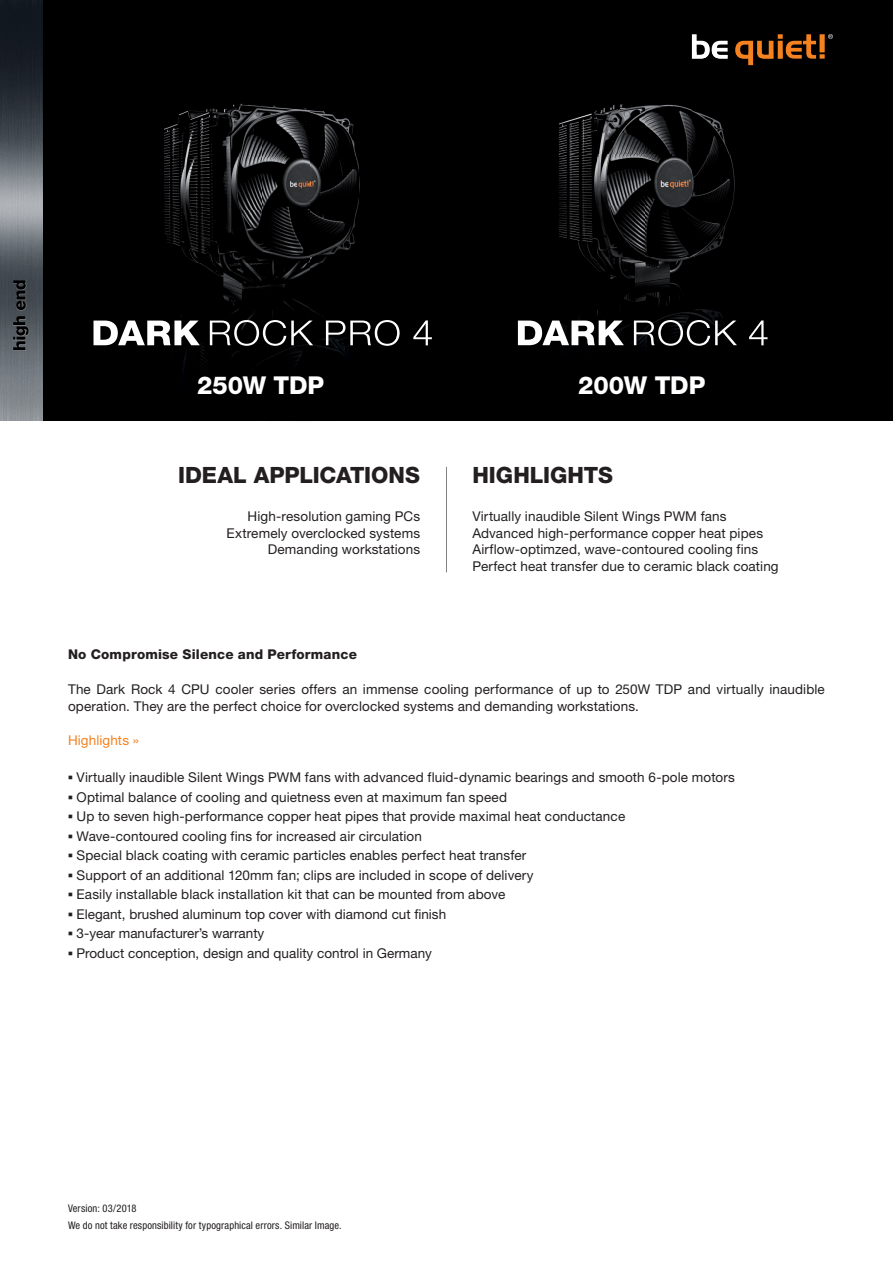
<style>
.page{position:relative;width:893px;height:1263px;background:#fff}
.page>*{position:absolute;margin:0;border:0;box-sizing:border-box;transform-origin:0 0}
.t1{font:800 24.6px "Helvetica Neue LT Pro";letter-spacing:-.005em;color:#fff}
.t2{font:800 22.5px "Helvetica Neue LT Pro";color:#231f20}
.t3{font:13.5px/16.5px "Helvetica Neue LT Pro";letter-spacing:.01em;color:#231f20}
.t4{font:800 13.5px "Helvetica Neue LT Pro";letter-spacing:.015em;color:#231f20}
.t5{font:13.5px "Helvetica Neue LT Pro";letter-spacing:.01em;color:#f58220}
.t6{font:condensed 10.5px/17.2px "Helvetica Neue LT Pro";letter-spacing:.015em;color:#231f20}
.s1{font-family:"Franklin Gothic";font-weight:500}
</style>
<div class="page">
<div style="left:0;top:0;width:893px;height:421px;background:#000001"></div>
<svg style="left:692px;top:34px;width:36px;height:18px"></svg>
<svg style="left:735px;top:34px;width:98px;height:25px"></svg>
<hr style="left:446px;top:467px;width:1px;height:105px;background:#808285">
<img style="left:118px;top:103px;width:242px;height:269px">
<svg style="left:94px;top:321px;width:106px;height:24px"></svg>
<svg style="left:210px;top:320px;width:103px;height:26px"></svg>
<svg style="left:326px;top:320px;width:74px;height:26px"></svg>
<svg style="left:413px;top:320px;width:19px;height:25px"></svg>
<img style="left:0;top:0;width:42px;height:421px">
<img style="left:517px;top:52px;width:251px;height:296px">
<img style="left:692px;top:52px;width:36px;height:7px">
<img style="left:735px;top:52px;width:52px;height:13px">
<svg style="left:518px;top:321px;width:106px;height:24px"></svg>
<svg style="left:634px;top:320px;width:103px;height:26px"></svg>
<svg style="left:749px;top:320px;width:18px;height:25px"></svg>
<h1 class="t1" style="left:197px;top:370px;width:129px">250W TDP</h1>
<h1 class="t1" style="left:578px;top:370px;width:129px">200W TDP</h1>
<h2 class="t2" style="left:178px;top:462px;width:244px">IDEAL APPLICATIONS</h2>
<h2 class="t2" style="left:472px;top:462px;width:142px">HIGHLIGHTS</h2>
<p class="t3" style="left:226px;top:508px;width:195px;text-align:right">High-resolution gaming PCs<br>Extremely overclocked systems<br>Demanding workstations</p>
<p class="t3" style="left:472px;top:508px;width:308px">Virtually inaudible Silent Wings PWM fans Advanced high-performance copper heat pipes Airflow-optimzed, wave-contoured cooling fins Perfect heat transfer due to ceramic black coating</p>
<p class="t4" style="left:68px;top:646px;width:290px">No Compromise Silence and Performance</p>
<p class="t3" style="left:68px;top:680px;width:758px;line-height:17.2px">The Dark Rock 4 CPU cooler series offers an immense cooling performance of up to 250W TDP and virtually inaudible operation. They are the perfect choice for overclocked systems and demanding workstations.</p>
<p class="t5" style="left:68px;top:732px;width:73px">Highlights »</p>
<p class="t3" style="left:68px;top:769px;width:668px"><span class="s1">▪</span> Virtually inaudible Silent Wings PWM fans with advanced fluid-dynamic bearings and smooth 6-pole motors</p>
<p class="t3" style="left:68px;top:788px;width:440px"><span class="s1">▪</span> Optimal balance of cooling and quietness even at maximum fan speed</p>
<p class="t3" style="left:68px;top:808px;width:559px"><span class="s1">▪</span> Up to seven high-performance copper heat pipes that provide maximal heat conductance</p>
<p class="t3" style="left:68px;top:827px;width:355px"><span class="s1">▪</span> Wave-contoured cooling fins for increased air circulation</p>
<p class="t3" style="left:68px;top:847px;width:460px"><span class="s1">▪</span> Special black coating with ceramic particles enables perfect heat transfer</p>
<p class="t3" style="left:68px;top:866px;width:467px"><span class="s1">▪</span> Support of an additional 120mm fan; clips are included in scope of delivery</p>
<p class="t3" style="left:68px;top:886px;width:439px"><span class="s1">▪</span> Easily installable black installation kit that can be mounted from above</p>
<p class="t3" style="left:68px;top:905px;width:380px"><span class="s1">▪</span> Elegant, brushed aluminum top cover with diamond cut finish</p>
<p class="t3" style="left:68px;top:925px;width:198px"><span class="s1">▪</span> 3-year manufacturer’s warranty</p>
<p class="t3" style="left:68px;top:944px;width:365px"><span class="s1">▪</span> Product conception, design and quality control in Germany</p>
<p class="t6" style="left:68px;top:1199px;width:275px">Version: 03/2018<br>We do not take responsibility for typographical errors. Similar Image.</p>
</div>
